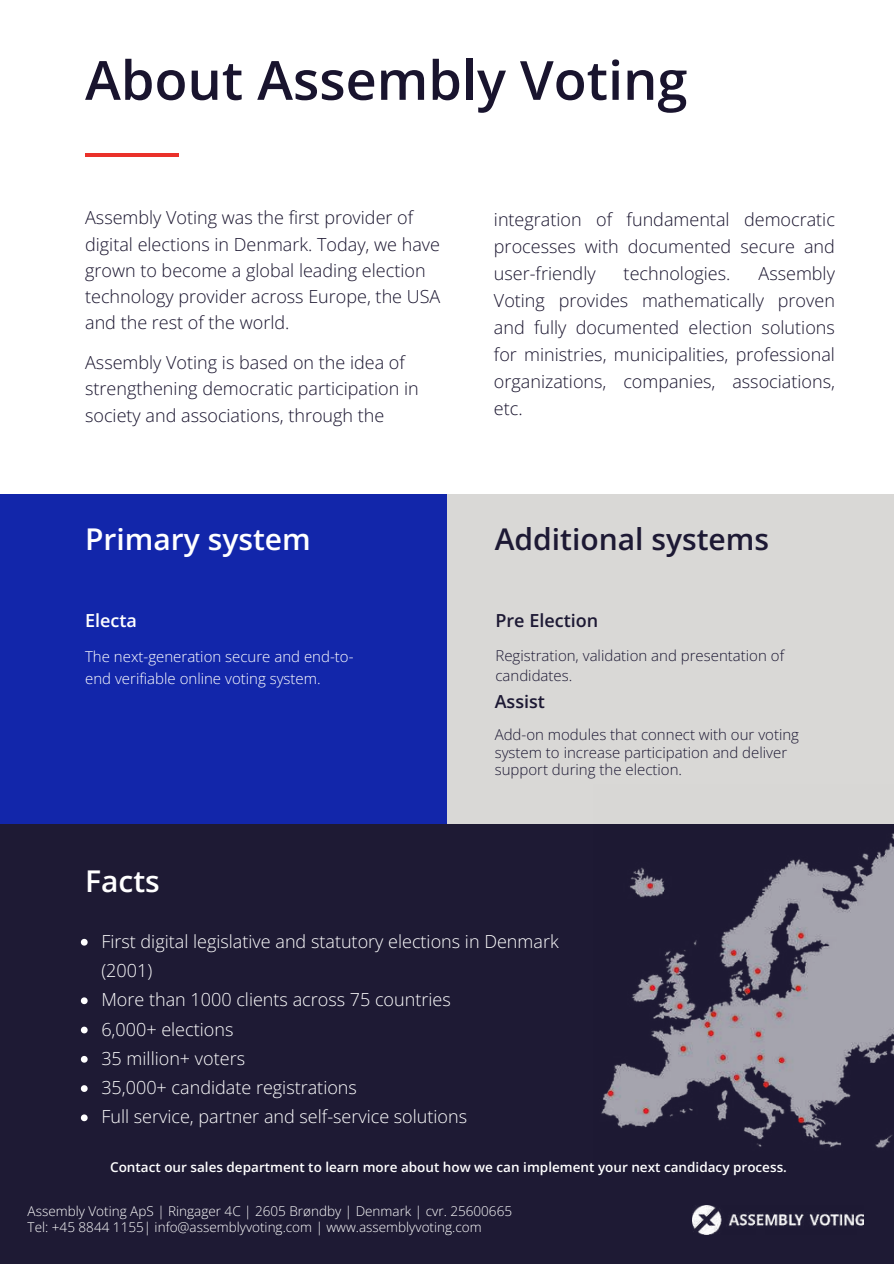
<style>
.page{position:relative;width:894px;height:1264px;background:#fff}
.page>*{position:absolute;margin:0;border:0;box-sizing:border-box;transform-origin:0 0}
.t1{font:600 54px "Open Sans";color:#19142e}
.t2{font:600 30px "Open Sans";color:#fff}
.t3{font:600 30px "Open Sans";color:#1d1934}
.t4{font:300 18px/27px "Open Sans";color:#19142e}
.t5{font:300 18px/29.2px "Open Sans";color:#fff}
.t6{font:600 18px "Open Sans";color:#1d1934}
.t7{font:600 18px "Open Sans";color:#fff}
.t8{font:300 15px/17.2px "Open Sans";color:#1d1934}
.t9{font:300 15px/22.5px "Open Sans";color:#fff}
.t10{font:300 13.5px/15.8px "Open Sans";color:#fff}
.t11{font:600 13.5px "Open Sans";color:#fff}
</style>
<div class="page">
<hr style="left:85px;top:153px;width:94px;height:3px;background:#ea312a">
<div style="left:0;top:820px;width:893px;height:443px;background:#1e1a34"></div>
<div style="left:446px;top:494px;width:447px;height:329px;background:#d9d8d6"></div>
<div style="left:0;top:494px;width:447px;height:329px;background:#1226aa"></div>
<img style="left:692px;top:1205px;width:171px;height:29px">
<img style="left:593px;top:823px;width:299px;height:325px">
<svg style="left:81px;top:938px;width:7px;height:7px"></svg>
<svg style="left:81px;top:997px;width:7px;height:7px"></svg>
<svg style="left:81px;top:1026px;width:7px;height:7px"></svg>
<svg style="left:81px;top:1055px;width:7px;height:7px"></svg>
<svg style="left:81px;top:1085px;width:7px;height:6px"></svg>
<svg style="left:81px;top:1114px;width:7px;height:7px"></svg>
<h1 class="t1" style="left:85px;top:43px;width:603px">About Assembly Voting</h1>
<p class="t4" style="left:85px;top:204px;width:357px;line-height:26.2px">Assembly Voting was the first provider of digital elections in Denmark. Today, we have grown to become a global leading election technology provider across Europe, the USA and the rest of the world.</p>
<p class="t4" style="left:85px;top:349px;width:335px;line-height:26.2px">Assembly Voting is based on the idea of strengthening democratic participation in society and associations, through the</p>
<p class="t4" style="left:494px;top:205px;width:342px;text-align:justify">integration of fundamental democratic processes with documented secure and user-friendly</p>
<p class="t4" style="left:494px;top:259px;width:342px;text-align:justify;text-indent:264px">Assembly Voting provides mathematically proven and fully documented election solutions for ministries, municipalities, professional organizations, companies, associations, etc.</p>
<p class="t4" style="left:623px;top:259px;width:108px">technologies.</p>
<h2 class="t2" style="left:85px;top:518px;width:227px">Primary system</h2>
<h2 class="t3" style="left:494px;top:518px;width:276px">Additional systems</h2>
<p class="t7" style="left:85px;top:608px;width:53px">Electa</p>
<p class="t9" style="left:85px;top:644px;width:270px">The next-generation secure and end-to&shy;end verifiable online voting system.</p>
<h2 class="t2" style="left:85px;top:860px;width:76px">Facts</h2>
<p class="t6" style="left:495px;top:608px;width:104px">Pre Election</p>
<p class="t8" style="left:495px;top:645px;width:290px;line-height:20.2px">Registration, validation and presentation of candidates.</p>
<p class="t6" style="left:494px;top:689px;width:52px">Assist</p>
<p class="t8" style="left:494px;top:726px;width:306px">Add-on modules that connect with our voting system to increase participation and deliver support during the election.</p>
<p class="t5" style="left:101px;top:926px;width:459px">First digital legislative and statutory elections in Denmark (2001)<br>More than 1000 clients across 75 countries<br>6,000+ elections<br>35 million+ voters<br>35,000+ candidate registrations<br>Full service, partner and self-service solutions</p>
<p class="t11" style="left:110px;top:1157px;width:678px">Contact our sales department to learn more about how we can implement your next candidacy process.</p>
<p class="t10" style="left:28px;top:1203px;width:486px">Assembly Voting ApS | Ringager 4C | 2605 Brøndby | Denmark | cvr. 25600665<br>Tel: +45 8844 1155| info@assemblyvoting.com | www.assemblyvoting.com</p>
</div>
